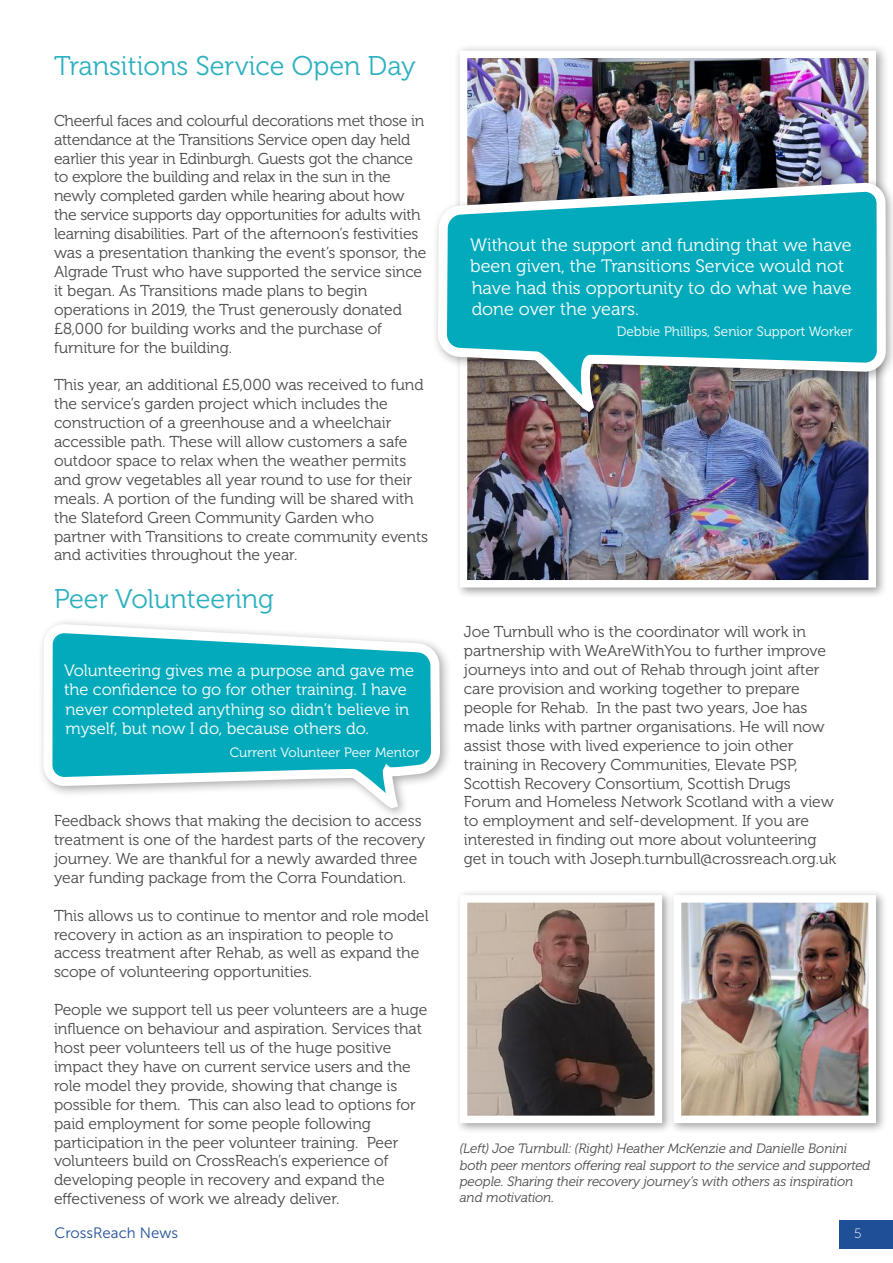
<style>
.page{position:relative;width:893px;height:1263px;background:#fff}
.page>*{position:absolute;margin:0;border:0;box-sizing:border-box;transform-origin:0 0}
.t1{font:27px "Museo 300";color:#2cb0c0}
.t2{font:18px/21.6px "Museo 300";color:#fff}
.t3{font:16.5px/19.5px "Museo 300";color:#fff}
.t4{font:15.75px/18.9px "Museo 300";letter-spacing:-.005em;color:#4c494a}
.t5{font:15px "Museo Sans 300";color:#1f4f96}
.t6{font:italic 13.5px/16.2px "Museo 300";letter-spacing:-.01em;color:#4c494a}
.t7{font:13.5px "Museo 300";color:#fff}
.t8{font:13.5px "Museo Sans 100";color:#fff}
</style>
<div class="page">
<div style="left:839px;top:1220px;width:54px;height:29px;background:#1f4f96"></div>
<img style="left:435px;top:47px;width:455px;height:549px">
<div style="left:37px;top:618px;width:415px;height:202px;background:#241f1f;opacity:.38"></div>
<svg style="left:39px;top:628px;width:406px;height:192px"></svg>
<div style="left:455px;top:890px;width:218px;height:244px;background:#241f1f;opacity:.43"></div>
<img style="left:469px;top:904px;width:184px;height:210px">
<div style="left:460px;top:895px;width:202px;height:228px;border:8px solid #fff"></div>
<div style="left:669px;top:890px;width:218px;height:244px;background:#241f1f;opacity:.43"></div>
<img style="left:683px;top:904px;width:184px;height:210px">
<div style="left:674px;top:895px;width:202px;height:228px;border:8px solid #fff"></div>
<h1 class="t1" style="left:54px;top:51px;width:363px">Transitions Service Open Day</h1>
<p class="t4" style="left:54px;top:111px;width:374px">Cheerful faces and colourful decorations met those in attendance at the Transitions Service open day held earlier this year in Edinburgh. Guests got the chance to explore the building and relax in the sun in the newly completed garden while hearing about how the service supports day opportunities for adults with learning disabilities. Part of the afternoon’s festivities was a presentation thanking the event’s sponsor, the Algrade Trust who have supported the service since it began. As Transitions made plans to begin operations in 2019, the Trust generously donated £8,000 for building works and the purchase of furniture for the building.</p>
<p class="t4" style="left:54px;top:376px;width:376px">This year, an additional £5,000 was received to fund the service’s garden project which includes the construction of a greenhouse and a wheelchair accessible path. These will allow customers a safe outdoor space to relax when the weather permits and grow vegetables all year round to use for their meals. A portion of the funding will be shared with the Slateford Green Community Garden who partner with Transitions to create community events and activities throughout the year.</p>
<h1 class="t1" style="left:54px;top:584px;width:221px">Peer Volunteering</h1>
<p class="t3" style="left:64px;top:660px;width:352px">Volunteering gives me a purpose and gave me the confidence to go for other training. I have never completed anything so didn’t believe in myself, but now I do, because others do.</p>
<p class="t7" style="left:230px;top:745px;width:191px">Current Volunteer Peer Mentor</p>
<p class="t4" style="left:54px;top:812px;width:373px">Feedback shows that making the decision to access treatment is one of the hardest parts of the recovery journey. We are thankful for a newly awarded three year funding package from the Corra Foundation.</p>
<p class="t4" style="left:54px;top:906px;width:376px">This allows us to continue to mentor and role model recovery in action as an inspiration to people to access treatment after Rehab, as well as expand the scope of volunteering opportunities.</p>
<p class="t4" style="left:54px;top:1001px;width:375px">People we support tell us peer volunteers are a huge influence on behaviour and aspiration. Services that host peer volunteers tell us of the huge positive impact they have on current service users and the role model they provide, showing that change is possible for them. This can also lead to options for paid employment for some people following participation in the peer volunteer training. Peer volunteers build on CrossReach’s experience of developing people in recovery and expand the effectiveness of work we already deliver.</p>
<p class="t2" style="left:470px;top:234px;width:383px">Without the support and funding that we have been given, the Transitions Service would not have had this opportunity to do what we have done over the years.</p>
<p class="t7" style="left:617px;top:325px;width:237px">Debbie Phillips, Senior Support Worker</p>
<p class="t4" style="left:464px;top:623px;width:374px">Joe Turnbull who is the coordinator will work in partnership with WeAreWithYou to further improve journeys into and out of Rehab through joint after care provision and working together to prepare people for Rehab. In the past two years, Joe has made links with partner organisations. He will now assist those with lived experience to join other training in Recovery Communities, Elevate PSP, Scottish Recovery Consortium, Scottish Drugs Forum and Homeless Network Scotland with a view to employment and self-development. If you are interested in finding out more about volunteering get in touch with Joseph.turnbull@crossreach.org.uk</p>
<p class="t6" style="left:460px;top:1141px;width:412px">(Left) Joe Turnbull: (Right) Heather McKenzie and Danielle Bonini both peer mentors offering real support to the service and supported people. Sharing their recovery journey’s with others as inspiration and motivation.</p>
<p class="t5" style="left:54px;top:1224px;width:125px">CrossReach News</p>
<p class="t8" style="left:854px;top:1227px;width:9px">5</p>
</div>
